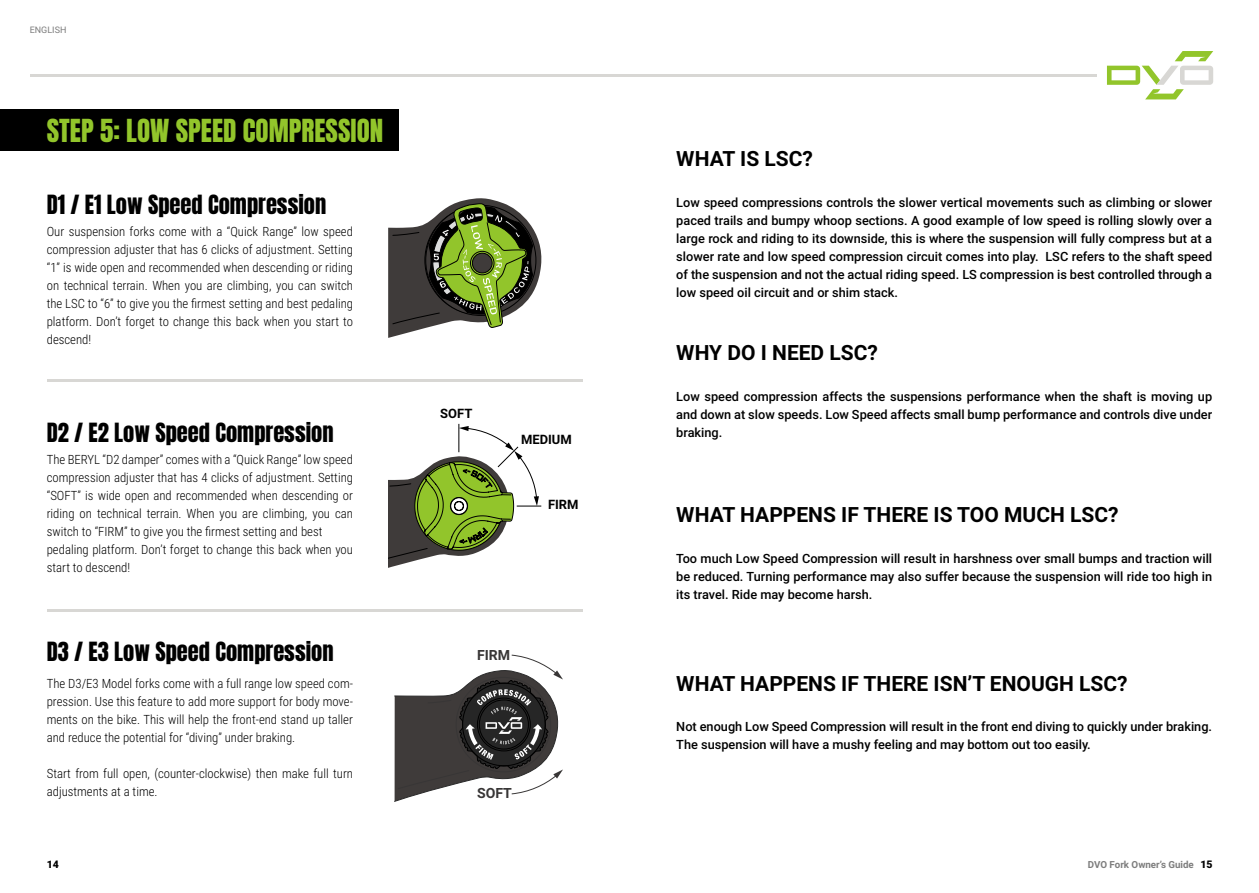
<style>
.page{position:relative;width:1259px;height:893px;background:#fff}
.page>*{position:absolute;margin:0;border:0;box-sizing:border-box;transform-origin:0 0}
.t1{font:27px "Anton";color:#92c52b}
.t2{font:22.5px "Anton";color:#000}
.t3{font:700 21px "Roboto";color:#000}
.t4{font:700 14.1px "Roboto";color:#383636}
.t5{font:700 12.9px "Roboto";color:#000}
.t6{font:500 12.75px/18px "Roboto";color:#000;text-align:justify}
.t7{font:300 12.75px/18px "Roboto Condensed";color:#000;text-align:justify}
.t8{font:900 10.5px "Roboto";color:#000}
.t9{font:700 9.75px "Roboto";color:#7d7d7d}
.t10{font:9px "Roboto";color:#7d7d7d}
.s1{font-weight:900;font-size:10.5px;color:#000}
</style>
<div class="page">
<svg style="left:1107px;top:51px;width:106px;height:48px"></svg>
<hr style="left:30px;top:74px;width:1066px;height:3px;background:#d8d7d4">
<div style="left:0;top:109px;width:398px;height:42px;background:#000"></div>
<svg style="left:388px;top:423px;width:154px;height:145px"></svg>
<svg style="left:388px;top:198px;width:154px;height:140px"></svg>
<hr style="left:47px;top:379px;width:536px;height:3px;background:#d8d7d4">
<hr style="left:47px;top:610px;width:536px;height:2px;background:#d8d7d4">
<svg style="left:394px;top:654px;width:169px;height:148px"></svg>
<p class="t10" style="left:30px;top:24px;width:38px">ENGLISH</p>
<h1 class="t1" style="left:47px;top:117px;width:338px">STEP 5: LOW SPEED COMPRESSION</h1>
<h2 class="t2" style="left:47px;top:193px;width:281px">D1 / E1 Low Speed Compression</h2>
<p class="t7" style="left:47px;top:222px;width:308px">Our suspension forks come with a “Quick Range” low speed compression adjuster that has 6 clicks of adjustment. Setting “1” is wide open and recommended when descending or riding on technical terrain. When you are climbing, you can switch the LSC to “6” to give you the firmest setting and best pedaling platform. Don’t forget to change this back when you start to descend!</p>
<h2 class="t2" style="left:47px;top:421px;width:288px">D2 / E2 Low Speed Compression</h2>
<p class="t7" style="left:47px;top:450px;width:308px;text-align:left">The BERYL “D2 damper” comes with a “Quick Range” low speed compression adjuster that has 4 clicks of adjustment. Setting “SOFT” is wide open and recommended when descending or riding on technical terrain. When you are climbing, you can switch to “FIRM” to give you the firmest setting and best pedaling platform. Don’t forget to change this back when you start to descend!</p>
<h2 class="t2" style="left:47px;top:640px;width:288px">D3 / E3 Low Speed Compression</h2>
<p class="t7" style="left:47px;top:674px;width:308px">The D3/E3 Model forks come with a full range low speed com&shy;pression. Use this feature to add more support for body move&shy;ments on the bike. This will help the front-end stand up taller and reduce the potential for “diving” under braking.</p>
<p class="t7" style="left:47px;top:764px;width:308px">Start from full open, (counter-clockwise) then make full turn adjustments at a time.</p>
<p class="t5" style="left:440px;top:404px;width:34px">SOFT</p>
<p class="t5" style="left:521px;top:430px;width:52px">MEDIUM</p>
<p class="t5" style="left:548px;top:496px;width:32px">FIRM</p>
<p class="t4" style="left:477px;top:645px;width:35px">FIRM</p>
<p class="t4" style="left:477px;top:783px;width:36px">SOFT</p>
<h3 class="t3" style="left:676px;top:144px;width:138px">WHAT IS LSC?</h3>
<p class="t6" style="left:676px;top:193px;width:537px">Low speed compressions controls the slower vertical movements such as climbing or slower paced trails and bumpy whoop sections. A good example of low speed is rolling slowly over a large rock and riding to its downside, this is where the suspension will fully compress but at a slower rate and low speed compression circuit comes into play. LSC refers to the shaft speed of the suspension and not the actual riding speed. LS compression is best controlled through a low speed oil circuit and or shim stack.</p>
<h3 class="t3" style="left:676px;top:338px;width:203px">WHY DO I NEED LSC?</h3>
<p class="t6" style="left:676px;top:387px;width:537px">Low speed compression affects the suspensions performance when the shaft is moving up and down at slow speeds. Low Speed affects small bump performance and controls dive under braking.</p>
<h3 class="t3" style="left:676px;top:500px;width:444px">WHAT HAPPENS IF THERE IS TOO MUCH LSC?</h3>
<p class="t6" style="left:676px;top:549px;width:537px">Too much Low Speed Compression will result in harshness over small bumps and traction will be reduced. Turning performance may also suffer because the suspension will ride too high in its travel. Ride may become harsh.</p>
<h3 class="t3" style="left:676px;top:668px;width:453px">WHAT HAPPENS IF THERE ISN’T ENOUGH LSC?</h3>
<p class="t6" style="left:676px;top:717px;width:537px">Not enough Low Speed Compression will result in the front end diving to quickly under braking.<br>The suspension will have a mushy feeling and may bottom out too easily.</p>
<p class="t8" style="left:47px;top:857px;width:14px">14</p>
<p class="t9" style="left:1088px;top:857px;width:126px">DVO Fork Owner’s Guide <span class="s1">15</span></p>
</div>
